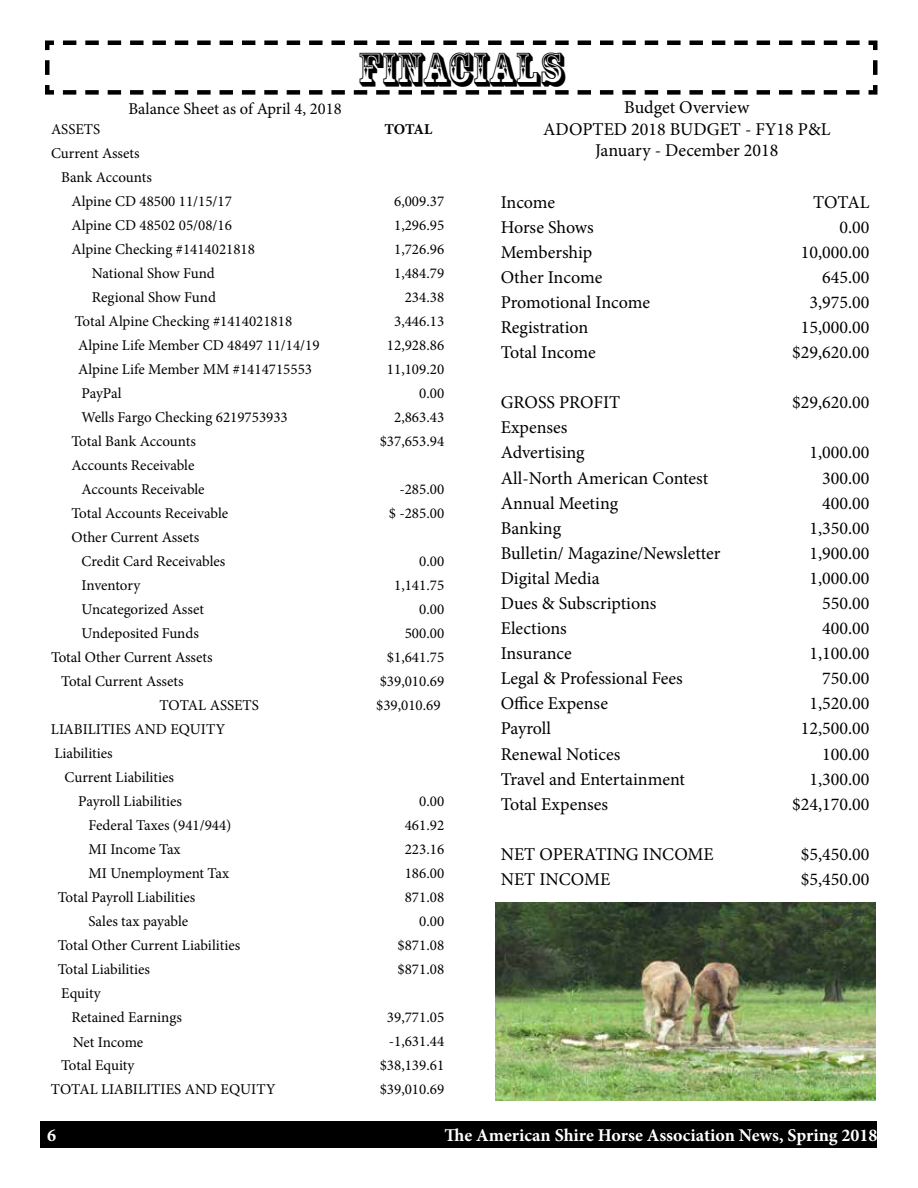
<style>
.page{position:relative;width:918px;height:1188px;background:#fff}
.page>*{position:absolute;margin:0;border:0;box-sizing:border-box;transform-origin:0 0}
.t1{font:45px "Rosewood Std";color:#000}
.t2{font:18px/21.6px "Minion Pro";color:#000;text-align:center}
.t3{font:700 18px "Minion Pro";color:#fff}
.t4{font:16.5px "Minion Pro";color:#000}
.t5{font:15px/24px "Minion Pro";color:#000}
.t6{font:700 15px "Minion Pro";letter-spacing:-.02em;color:#000}
</style>
<div class="page">
<div style="left:40px;top:1121px;width:838px;height:27px;background:#000"></div>
<svg style="left:45px;top:40px;width:833px;height:55px"></svg>
<img style="left:495px;top:902px;width:380px;height:198px">
<h1 class="t1" style="left:358px;top:43px;width:207px">FINACIALS</h1>
<p class="t4" style="left:128px;top:98px;width:215px">Balance Sheet as of April 4, 2018</p>
<p class="t5" style="left:51px;top:117px;width:51px">ASSETS</p>
<p class="t6" style="left:385px;top:119px;width:49px">TOTAL</p>
<p class="t5" style="left:51px;top:141px;width:90px">Current Assets</p>
<p class="t5" style="left:61px;top:165px;width:92px">Bank Accounts</p>
<p class="t5" style="left:71px;top:189px;width:162px">Alpine CD 48500 11/15/17</p>
<p class="t5" style="left:394px;top:189px;width:52px">6,009.37</p>
<p class="t5" style="left:71px;top:213px;width:162px">Alpine CD 48502 05/08/16</p>
<p class="t5" style="left:394px;top:213px;width:52px">1,296.95</p>
<p class="t5" style="left:71px;top:237px;width:185px">Alpine Checking #1414021818</p>
<p class="t5" style="left:394px;top:237px;width:52px">1,726.96</p>
<p class="t5" style="left:92px;top:261px;width:124px">National Show Fund</p>
<p class="t5" style="left:394px;top:261px;width:52px">1,484.79</p>
<p class="t5" style="left:92px;top:285px;width:126px">Regional Show Fund</p>
<p class="t5" style="left:405px;top:285px;width:41px">234.38</p>
<p class="t5" style="left:75px;top:309px;width:219px">Total Alpine Checking #1414021818</p>
<p class="t5" style="left:394px;top:309px;width:52px">3,446.13</p>
<p class="t5" style="left:78px;top:333px;width:243px">Alpine Life Member CD 48497 11/14/19</p>
<p class="t5" style="left:387px;top:333px;width:59px">12,928.86</p>
<p class="t5" style="left:78px;top:357px;width:235px">Alpine Life Member MM #1414715553</p>
<p class="t5" style="left:387px;top:357px;width:59px">11,109.20</p>
<p class="t5" style="left:82px;top:381px;width:41px">PayPal</p>
<p class="t5" style="left:419px;top:381px;width:27px">0.00</p>
<p class="t5" style="left:82px;top:405px;width:208px">Wells Fargo Checking 6219753933</p>
<p class="t5" style="left:394px;top:405px;width:52px">2,863.43</p>
<p class="t5" style="left:71px;top:429px;width:126px">Total Bank Accounts</p>
<p class="t5" style="left:380px;top:429px;width:66px">$37,653.94</p>
<p class="t5" style="left:82px;top:453px;width:125px;text-indent:-10px">Accounts Receivable<br>Accounts Receivable</p>
<p class="t5" style="left:399px;top:477px;width:46px">-285.00</p>
<p class="t5" style="left:71px;top:501px;width:158px">Total Accounts Receivable</p>
<p class="t5" style="left:389px;top:501px;width:57px">$ -285.00</p>
<p class="t5" style="left:82px;top:525px;width:145px;text-indent:-10px">Other Current Assets<br>Credit Card Receivables</p>
<p class="t5" style="left:419px;top:549px;width:27px">0.00</p>
<p class="t5" style="left:82px;top:573px;width:60px">Inventory</p>
<p class="t5" style="left:394px;top:573px;width:52px">1,141.75</p>
<p class="t5" style="left:82px;top:597px;width:124px">Uncategorized Asset</p>
<p class="t5" style="left:419px;top:597px;width:27px">0.00</p>
<p class="t5" style="left:82px;top:621px;width:119px">Undeposited Funds</p>
<p class="t5" style="left:405px;top:621px;width:41px">500.00</p>
<p class="t5" style="left:51px;top:645px;width:163px">Total Other Current Assets</p>
<p class="t5" style="left:387px;top:645px;width:59px">$1,641.75</p>
<p class="t5" style="left:61px;top:669px;width:124px">Total Current Assets</p>
<p class="t5" style="left:380px;top:669px;width:66px">$39,010.69</p>
<p class="t5" style="left:159px;top:693px;width:101px">TOTAL ASSETS</p>
<p class="t5" style="left:376px;top:693px;width:66px">$39,010.69</p>
<p class="t5" style="left:51px;top:717px;width:176px">LIABILITIES AND EQUITY</p>
<p class="t5" style="left:54px;top:741px;width:60px">Liabilities</p>
<p class="t5" style="left:65px;top:765px;width:111px">Current Liabilities</p>
<p class="t5" style="left:78px;top:789px;width:105px">Payroll Liabilities</p>
<p class="t5" style="left:419px;top:789px;width:27px">0.00</p>
<p class="t5" style="left:88px;top:813px;width:145px">Federal Taxes (941/944)</p>
<p class="t5" style="left:405px;top:813px;width:41px">461.92</p>
<p class="t5" style="left:88px;top:837px;width:94px">MI Income Tax</p>
<p class="t5" style="left:405px;top:837px;width:41px">223.16</p>
<p class="t5" style="left:88px;top:861px;width:142px">MI Unemployment Tax</p>
<p class="t5" style="left:405px;top:861px;width:41px">186.00</p>
<p class="t5" style="left:58px;top:885px;width:139px">Total Payroll Liabilities</p>
<p class="t5" style="left:405px;top:885px;width:41px">871.08</p>
<p class="t5" style="left:88px;top:909px;width:101px">Sales tax payable</p>
<p class="t5" style="left:419px;top:909px;width:27px">0.00</p>
<p class="t5" style="left:58px;top:933px;width:184px">Total Other Current Liabilities</p>
<p class="t5" style="left:398px;top:933px;width:48px">$871.08</p>
<p class="t5" style="left:58px;top:957px;width:94px">Total Liabilities</p>
<p class="t5" style="left:398px;top:957px;width:48px">$871.08</p>
<p class="t5" style="left:71px;top:981px;width:112px;text-indent:-10px">Equity<br>Retained Earnings</p>
<p class="t5" style="left:387px;top:1005px;width:59px">39,771.05</p>
<p class="t5" style="left:73px;top:1030px;width:72px">Net Income</p>
<p class="t5" style="left:389px;top:1029px;width:57px">-1,631.44</p>
<p class="t5" style="left:61px;top:1053px;width:75px">Total Equity</p>
<p class="t5" style="left:380px;top:1053px;width:66px">$38,139.61</p>
<p class="t5" style="left:51px;top:1077px;width:226px">TOTAL LIABILITIES AND EQUITY</p>
<p class="t5" style="left:380px;top:1077px;width:66px">$39,010.69</p>
<p class="t2" style="left:543px;top:96px;width:289px">Budget Overview<br>ADOPTED 2018 BUDGET - FY18 P&amp;L<br>January - December 2018</p>
<p class="t2" style="left:501px;top:191px;width:56px">Income</p>
<p class="t2" style="left:813px;top:191px;width:58px">TOTAL</p>
<p class="t2" style="left:501px;top:216px;width:95px">Horse Shows</p>
<p class="t2" style="left:839px;top:216px;width:32px">0.00</p>
<p class="t2" style="left:501px;top:241px;width:93px">Membership</p>
<p class="t2" style="left:801px;top:241px;width:70px">10,000.00</p>
<p class="t2" style="left:501px;top:266px;width:103px">Other Income</p>
<p class="t2" style="left:822px;top:266px;width:49px">645.00</p>
<p class="t2" style="left:501px;top:291px;width:151px">Promotional Income</p>
<p class="t2" style="left:809px;top:291px;width:62px">3,975.00</p>
<p class="t2" style="left:501px;top:317px;width:89px">Registration</p>
<p class="t2" style="left:801px;top:317px;width:70px">15,000.00</p>
<p class="t2" style="left:501px;top:342px;width:97px">Total Income</p>
<p class="t2" style="left:792px;top:342px;width:79px">$29,620.00</p>
<p class="t2" style="left:501px;top:392px;width:121px">GROSS PROFIT</p>
<p class="t2" style="left:792px;top:392px;width:79px">$29,620.00</p>
<p class="t2" style="left:501px;top:415px;width:85px;line-height:25px;text-align:left">Expenses<br>Advertising</p>
<p class="t2" style="left:809px;top:442px;width:62px">1,000.00</p>
<p class="t2" style="left:501px;top:467px;width:209px">All-North American Contest</p>
<p class="t2" style="left:822px;top:467px;width:49px">300.00</p>
<p class="t2" style="left:501px;top:492px;width:119px">Annual Meeting</p>
<p class="t2" style="left:822px;top:492px;width:49px">400.00</p>
<p class="t2" style="left:501px;top:517px;width:62px">Banking</p>
<p class="t2" style="left:809px;top:517px;width:62px">1,350.00</p>
<p class="t2" style="left:501px;top:542px;width:221px">Bulletin/ Magazine/Newsletter</p>
<p class="t2" style="left:809px;top:542px;width:62px">1,900.00</p>
<p class="t2" style="left:501px;top:567px;width:100px">Digital Media</p>
<p class="t2" style="left:809px;top:567px;width:62px">1,000.00</p>
<p class="t2" style="left:501px;top:593px;width:157px">Dues &amp; Subscriptions</p>
<p class="t2" style="left:822px;top:593px;width:49px">550.00</p>
<p class="t2" style="left:501px;top:618px;width:68px">Elections</p>
<p class="t2" style="left:822px;top:618px;width:49px">400.00</p>
<p class="t2" style="left:501px;top:643px;width:73px">Insurance</p>
<p class="t2" style="left:809px;top:643px;width:62px">1,100.00</p>
<p class="t2" style="left:501px;top:668px;width:184px">Legal &amp; Professional Fees</p>
<p class="t2" style="left:822px;top:668px;width:49px">750.00</p>
<p class="t2" style="left:501px;top:693px;width:109px">Office Expense</p>
<p class="t2" style="left:809px;top:693px;width:62px">1,520.00</p>
<p class="t2" style="left:501px;top:718px;width:52px">Payroll</p>
<p class="t2" style="left:801px;top:718px;width:70px">12,500.00</p>
<p class="t2" style="left:501px;top:743px;width:121px">Renewal Notices</p>
<p class="t2" style="left:822px;top:743px;width:49px">100.00</p>
<p class="t2" style="left:501px;top:768px;width:186px">Travel and Entertainment</p>
<p class="t2" style="left:809px;top:768px;width:62px">1,300.00</p>
<p class="t2" style="left:501px;top:793px;width:109px">Total Expenses</p>
<p class="t2" style="left:792px;top:793px;width:79px">$24,170.00</p>
<p class="t2" style="left:501px;top:843px;width:215px">NET OPERATING INCOME</p>
<p class="t2" style="left:801px;top:843px;width:70px">$5,450.00</p>
<p class="t2" style="left:501px;top:869px;width:111px">NET INCOME</p>
<p class="t2" style="left:801px;top:869px;width:70px">$5,450.00</p>
<p class="t3" style="left:47px;top:1122px;width:10px">6</p>
<p class="t3" style="left:445px;top:1123px;width:434px">The American Shire Horse Association News, Spring 2018</p>
</div>
